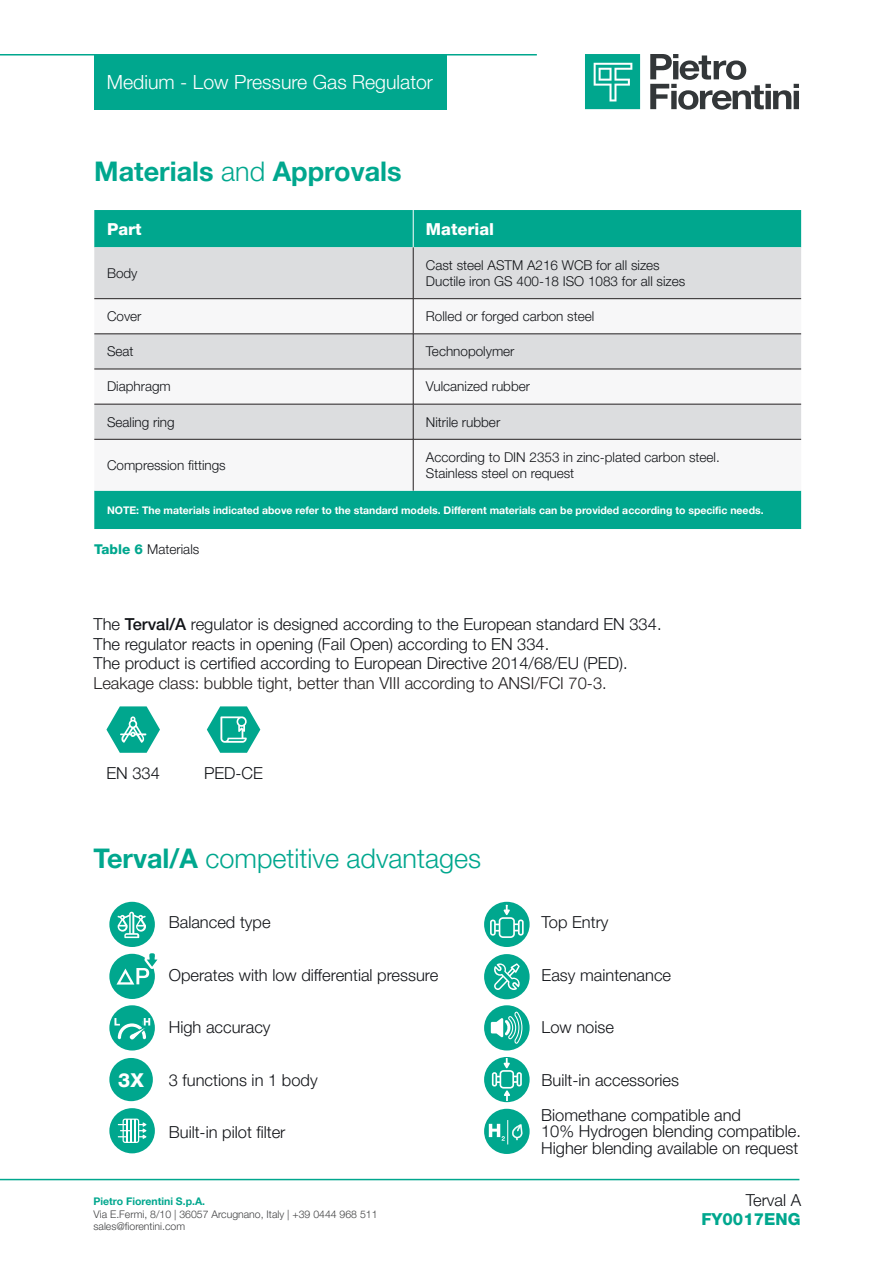
<style>
.page{position:relative;width:893px;height:1263px;background:#fff}
.page>*{position:absolute;margin:0;border:0;box-sizing:border-box;transform-origin:0 0}
.Titoletto{font:300 27px "Helvetica Neue LT Pro";color:#00a78e}
.Titoletto-2{font:700 27px "Helvetica Neue LT Pro";color:#00a78e}
.t1{font:300 19.5px "Helvetica Neue LT Pro";color:#fff}
.t2{font:800 19.05px "Helvetica Neue LT Pro";color:#fff}
.Testo{font:300 16.5px/16.5px "Helvetica Neue LT Pro";color:#121418}
.bullet_non_puntato{font:300 16.5px "Helvetica Neue LT Pro";color:#121418}
.Testo-2{font:300 16.5px "Helvetica Neue LT Pro";color:#231f20}
.titoli_tabella_bianco{font:800 16.5px "Helvetica Neue LT Pro";color:#fff}
.titoletto_technische{font:800 16.5px "Helvetica Neue LT Pro";color:#00a78e}
.testo_sciolto{font:300 16.5px "Helvetica Neue LT Pro";color:#121418}
.testo_tabella{font:300 13.5px "Helvetica Neue LT Pro";color:#121418}
.testo_tabella-2{font:700 10.5px "Helvetica Neue LT Pro";color:#fff}
.t3{font:300 10.5px/12.6px "Helvetica Neue LT Pro";color:#414243}
.t4{font:700 10.5px "Helvetica Neue LT Pro";color:#00a78e}
.s1{font-weight:300}
.s2{font-weight:800;color:#00a78e}
.s3{font-weight:500}
.s4{font-weight:700}
</style>
<div class="page">
<hr style="left:0;top:54px;width:537px;height:2px;background:#00a78e">
<hr style="left:0;top:1179px;width:799px;height:1px;background:#00a78e">
<div style="left:94px;top:55px;width:352px;height:55px;background:#00a78e"></div>
<svg style="left:650px;top:54px;width:149px;height:56px"></svg>
<svg style="left:585px;top:54px;width:55px;height:55px;background:#25b39e"></svg>
<svg style="left:106px;top:706px;width:54px;height:47px"></svg>
<svg style="left:207px;top:706px;width:53px;height:47px"></svg>
<div style="left:109px;top:902px;width:46px;height:45px;background:#00a78e;border-radius:50%"></div>
<svg style="left:117px;top:912px;width:29px;height:26px"></svg>
<div style="left:484px;top:902px;width:46px;height:45px;background:#00a78e;border-radius:50%"></div>
<svg style="left:490px;top:905px;width:34px;height:33px"></svg>
<div style="left:109px;top:954px;width:46px;height:45px;background:#00a78e;border-radius:50%"></div>
<svg style="left:116px;top:953px;width:42px;height:31px"></svg>
<div style="left:484px;top:954px;width:46px;height:45px;background:#00a78e;border-radius:50%"></div>
<svg style="left:494px;top:963px;width:26px;height:27px"></svg>
<div style="left:109px;top:1005px;width:46px;height:45px;background:#00a78e;border-radius:50%"></div>
<svg style="left:114px;top:1018px;width:37px;height:22px"></svg>
<div style="left:484px;top:1005px;width:46px;height:45px;background:#00a78e;border-radius:50%"></div>
<svg style="left:491px;top:1012px;width:31px;height:32px"></svg>
<div style="left:109px;top:1058px;width:44px;height:43px;background:#00a78e;border-radius:50%"></div>
<div style="left:484px;top:1057px;width:46px;height:45px;background:#00a78e;border-radius:50%"></div>
<svg style="left:492px;top:1059px;width:30px;height:41px"></svg>
<div style="left:109px;top:1108px;width:46px;height:45px;background:#00a78e;border-radius:50%"></div>
<svg style="left:118px;top:1118px;width:28px;height:25px"></svg>
<div style="left:484px;top:1109px;width:46px;height:45px;background:#00a78e;border-radius:50%"></div>
<svg style="left:489px;top:1120px;width:33px;height:24px"></svg>
<div style="left:94px;top:210px;width:707px;height:319px;background:#00a78e"></div>
<div style="left:94px;top:247px;width:707px;height:51px;background:#dcdddf"></div>
<svg style="left:94px;top:299px;width:707px;height:192px"></svg>
<hr style="left:413px;top:210px;width:1px;height:37px;background:#fff">
<hr style="left:413px;top:247px;width:1px;height:51px;background:#231f20">
<hr style="left:94px;top:298px;width:319px;height:1px;background:#231f20">
<hr style="left:413px;top:298px;width:388px;height:1px;background:#231f20">
<hr style="left:413px;top:299px;width:1px;height:35px;background:#231f20">
<hr style="left:94px;top:334px;width:319px;height:1px;background:#231f20">
<hr style="left:413px;top:334px;width:388px;height:1px;background:#231f20">
<hr style="left:413px;top:334px;width:1px;height:35px;background:#231f20">
<hr style="left:94px;top:369px;width:319px;height:1px;background:#231f20">
<hr style="left:413px;top:369px;width:388px;height:1px;background:#231f20">
<hr style="left:413px;top:369px;width:1px;height:35px;background:#231f20">
<hr style="left:94px;top:404px;width:319px;height:1px;background:#231f20">
<hr style="left:413px;top:404px;width:388px;height:1px;background:#231f20">
<hr style="left:413px;top:404px;width:1px;height:35px;background:#231f20">
<hr style="left:94px;top:439px;width:319px;height:1px;background:#231f20">
<hr style="left:413px;top:439px;width:388px;height:1px;background:#231f20">
<hr style="left:413px;top:439px;width:1px;height:52px;background:#231f20">
<p class="t1" style="left:107px;top:70px;width:328px">Medium - Low Pressure Gas Regulator</p>
<p class="Titoletto-2" style="left:94px;top:155px;width:309px">Materials <span class="s1">and</span> Approvals</p>
<p class="titoli_tabella_bianco" style="left:107px;top:219px;width:36px">Part</p>
<p class="titoli_tabella_bianco" style="left:426px;top:219px;width:70px">Material</p>
<p class="testo_tabella" style="left:107px;top:265px;width:32px">Body</p>
<p class="testo_tabella" style="left:426px;top:257px;width:235px">Cast steel ASTM A216 WCB for all sizes</p>
<p class="testo_tabella" style="left:426px;top:273px;width:261px">Ductile iron GS 400-18 ISO 1083 for all sizes</p>
<p class="testo_tabella" style="left:107px;top:308px;width:36px">Cover</p>
<p class="testo_tabella" style="left:426px;top:308px;width:170px">Rolled or forged carbon steel</p>
<p class="testo_tabella" style="left:107px;top:343px;width:28px">Seat</p>
<p class="testo_tabella" style="left:426px;top:343px;width:90px">Technopolymer</p>
<p class="testo_tabella" style="left:107px;top:378px;width:65px">Diaphragm</p>
<p class="testo_tabella" style="left:426px;top:378px;width:106px">Vulcanized rubber</p>
<p class="testo_tabella" style="left:107px;top:413px;width:69px">Sealing ring</p>
<p class="testo_tabella" style="left:426px;top:413px;width:76px">Nitrile rubber</p>
<p class="testo_tabella" style="left:107px;top:457px;width:120px">Compression fittings</p>
<p class="testo_tabella" style="left:426px;top:449px;width:295px">According to DIN 2353 in zinc-plated carbon steel.</p>
<p class="testo_tabella" style="left:426px;top:465px;width:150px">Stainless steel on request</p>
<p class="testo_tabella-2" style="left:107px;top:503px;width:658px">NOTE: The materials indicated above refer to the standard models. Different materials can be provided according to specific needs.</p>
<p class="testo_tabella" style="left:94px;top:541px;width:107px"><span class="s2">Table 6</span> Materials</p>
<p class="Testo" style="left:94px;top:615px;width:569px">The <span class="s3">Terval/A</span> regulator is designed according to the European standard EN 334.</p>
<p class="Testo" style="left:94px;top:635px;width:457px">The regulator reacts in opening (Fail Open) according to EN 334.</p>
<p class="Testo" style="left:94px;top:655px;width:536px">The product is certified according to European Directive 2014/68/EU (PED).</p>
<p class="Testo-2" style="left:94px;top:673px;width:515px">Leakage class: bubble tight, better than VIII according to ANSI/FCI 70-3.</p>
<p class="bullet_non_puntato" style="left:106px;top:763px;width:55px">EN 334</p>
<p class="bullet_non_puntato" style="left:204px;top:763px;width:60px">PED-CE</p>
<p class="Titoletto" style="left:94px;top:841px;width:389px"><span class="s4">Terval/A</span> competitive advantages</p>
<p class="t2" style="left:118px;top:1069px;width:27px">3X</p>
<p class="bullet_non_puntato" style="left:169px;top:912px;width:103px">Balanced type</p>
<p class="bullet_non_puntato" style="left:169px;top:964px;width:271px">Operates with low differential pressure</p>
<p class="bullet_non_puntato" style="left:169px;top:1017px;width:103px">High accuracy</p>
<p class="bullet_non_puntato" style="left:169px;top:1069px;width:150px">3 functions in 1 body</p>
<p class="bullet_non_puntato" style="left:169px;top:1122px;width:118px">Built-in pilot filter</p>
<p class="bullet_non_puntato" style="left:542px;top:912px;width:68px">Top Entry</p>
<p class="bullet_non_puntato" style="left:542px;top:964px;width:131px">Easy maintenance</p>
<p class="bullet_non_puntato" style="left:542px;top:1017px;width:74px">Low noise</p>
<p class="bullet_non_puntato" style="left:542px;top:1069px;width:139px">Built-in accessories</p>
<p class="Testo" style="left:541px;top:1106px;width:261px">Biomethane compatible and<br>10% Hydrogen blending compatible.<br>Higher blending available on request</p>
<p class="t4" style="left:94px;top:1195px;width:113px">Pietro Fiorentini S.p.A.</p>
<p class="t3" style="left:94px;top:1207px;width:285px">Via E.Fermi, 8/10 | 36057 Arcugnano, Italy | +39 0444 968 511 sales@fiorentini.com</p>
<p class="testo_sciolto" style="left:746px;top:1190px;width:57px">Terval A</p>
<p class="titoletto_technische" style="left:701px;top:1209px;width:101px">FY0017ENG</p>
</div>
